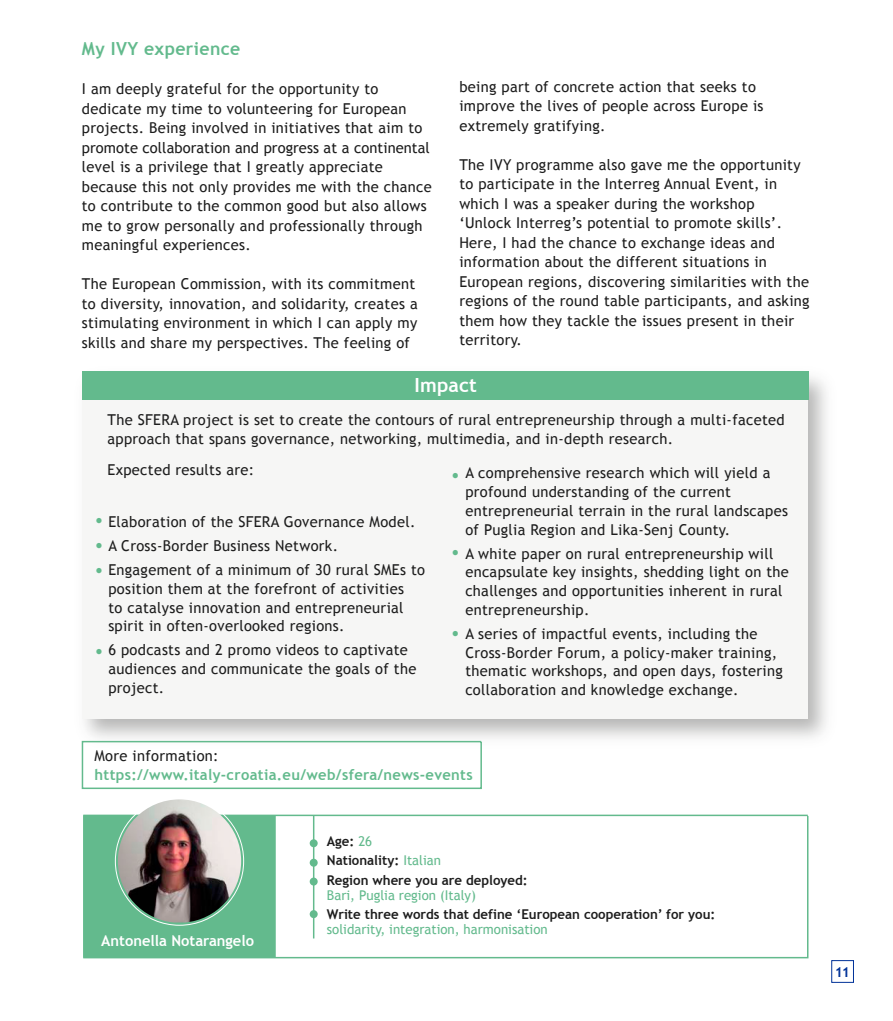
<style>
.page{position:relative;width:893px;height:1021px;background:#fff}
.page>*{position:absolute;margin:0;border:0;box-sizing:border-box;transform-origin:0 0}
.t1{font:700 19.5px "Trebuchet MS";letter-spacing:.01em;color:#fff}
.t2{font:700 18px "Trebuchet MS";letter-spacing:.02em;color:#63ba8d}
.t3{font:15px/19.5px "Trebuchet MS";letter-spacing:.02em;color:#1d1d1d}
.t4{font:700 15px "Trebuchet MS";letter-spacing:.02em;color:#63ba8d}
.t5{font:700 15px "Trebuchet MS";color:#fff}
.t6{font:700 13.8px "Trebuchet MS";color:#003298}
.t7{font:700 13.5px/19.5px "Trebuchet MS";color:#1d1d1d}
.t8{font:13.5px "Trebuchet MS";color:#63ba8d}
.t9{font:12.15px/24.9px "Trebuchet MS";color:#63ba8d;text-align:justify}
.s1{color:#1b1d19}
.s2{font-weight:400;color:#63ba8d}
</style>
<div class="page">
<img style="left:81px;top:371px;width:746px;height:380px">
<div style="left:82px;top:374px;width:726px;height:344px;background:#f6f6f5"></div>
<div style="left:82px;top:371px;width:726px;height:28px;background:#63ba8d"></div>
<div style="left:831px;top:960px;width:23px;height:22px;background:#fff;border:1px solid #003298"></div>
<svg style="left:83px;top:814px;width:726px;height:145px"></svg>
<div style="left:83px;top:815px;width:193px;height:142px;background:#63ba8d"></div>
<div style="left:82px;top:741px;width:400px;height:48px;border:2px solid #63ba8d"></div>
<img style="left:118px;top:799px;width:123px;height:123px">
<hr style="left:313px;top:815px;width:1px;height:123px;background:#63ba8d">
<div style="left:310px;top:839px;width:8px;height:8px;background:#63ba8d;border-radius:50%"></div>
<div style="left:310px;top:858px;width:8px;height:8px;background:#63ba8d;border-radius:50%"></div>
<div style="left:310px;top:877px;width:8px;height:8px;background:#63ba8d;border-radius:50%"></div>
<div style="left:310px;top:910px;width:8px;height:8px;background:#63ba8d;border-radius:50%"></div>
<p class="t2" style="left:82px;top:37px;width:160px">My IVY experience</p>
<p class="t3" style="left:82px;top:79px;width:352px">I am deeply grateful for the opportunity to dedicate my time to volunteering for European projects. Being involved in initiatives that aim to promote collaboration and progress at a continental level is a privilege that I greatly appreciate because this not only provides me with the chance to contribute to the common good but also allows me to grow personally and professionally through meaningful experiences.</p>
<p class="t3" style="left:82px;top:274px;width:337px">The European Commission, with its commitment to diversity, innovation, and solidarity, creates a stimulating environment in which I can apply my skills and share my perspectives. The feeling of</p>
<p class="t3" style="left:459px;top:77px;width:306px">being part of concrete action that seeks to improve the lives of people across Europe is extremely gratifying.</p>
<p class="t3" style="left:459px;top:155px;width:352px">The IVY programme also gave me the opportunity to participate in the Interreg Annual Event, in which I was a speaker during the workshop ‘Unlock Interreg’s potential to promote skills’.<br>Here, I had the chance to exchange ideas and information about the different situations in European regions, discovering similarities with the regions of the round table participants, and asking them how they tackle the issues present in their territory.</p>
<h1 class="t1" style="left:414px;top:373px;width:64px">Impact</h1>
<p class="t3" style="left:108px;top:411px;width:679px;line-height:18.8px">The SFERA project is set to create the contours of rural entrepreneurship through a multi-faceted approach that spans governance, networking, multimedia, and in-depth research.</p>
<p class="t3" style="left:108px;top:460px;width:148px">Expected results are:</p>
<p class="t3" style="left:465px;top:464px;width:324px;line-height:18.8px">A comprehensive research which will yield a profound understanding of the current entrepreneurial terrain in the rural landscapes of Puglia Region and Lika-Senj County.</p>
<p class="t3" style="left:465px;top:544px;width:325px;line-height:18.8px">A white paper on rural entrepreneurship will encapsulate key insights, shedding light on the challenges and opportunities inherent in rural entrepreneurship.</p>
<p class="t3" style="left:465px;top:624px;width:319px;line-height:18.8px">A series of impactful events, including the Cross-Border Forum, a policy-maker training, thematic workshops, and open days, fostering collaboration and knowledge exchange.</p>
<p class="t9" style="left:452px;top:462px;width:9px">●</p>
<p class="t3" style="left:108px;top:510px;width:318px;line-height:24px">Elaboration of the SFERA Governance Model.<br>A Cross-Border Business Network.<br>Engagement of a minimum of 30 rural SMEs to</p>
<p class="t3" style="left:108px;top:579px;width:297px;line-height:18.8px;text-align:justify">position them at the forefront of activities to catalyse innovation and entrepreneurial spirit in often-overlooked regions.</p>
<p class="t3" style="left:108px;top:641px;width:310px;line-height:18.8px">6 podcasts and 2 promo videos to captivate audiences and communicate the goals of the project.</p>
<p class="t9" style="left:96px;top:507px;width:9px">● ● ●</p>
<p class="t9" style="left:452px;top:540px;width:9px">●</p>
<p class="t9" style="left:452px;top:620px;width:9px">●</p>
<p class="t9" style="left:96px;top:638px;width:9px">●</p>
<p class="t3" style="left:95px;top:746px;width:126px">More information:</p>
<p class="t4" style="left:95px;top:765px;width:380px">https://www.italy-croatia.eu/web/sfera/news-events</p>
<p class="t5" style="left:101px;top:931px;width:154px">Antonella Notarangelo</p>
<p class="t7" style="left:327px;top:831px;width:202px">Age<span class="s1">:</span> <span class="s2">26<br></span>Nationality: <span class="s2">Italian<br></span>Region where you are deployed:</p>
<p class="t8" style="left:327px;top:887px;width:151px">Bari, Puglia region (Italy)</p>
<p class="t7" style="left:327px;top:904px;width:390px">Write three words that define ‘European cooperation’ for you:</p>
<p class="t8" style="left:327px;top:921px;width:222px">solidarity, integration, harmonisation</p>
<p class="t6" style="left:835px;top:963px;width:17px">11</p>
</div>
